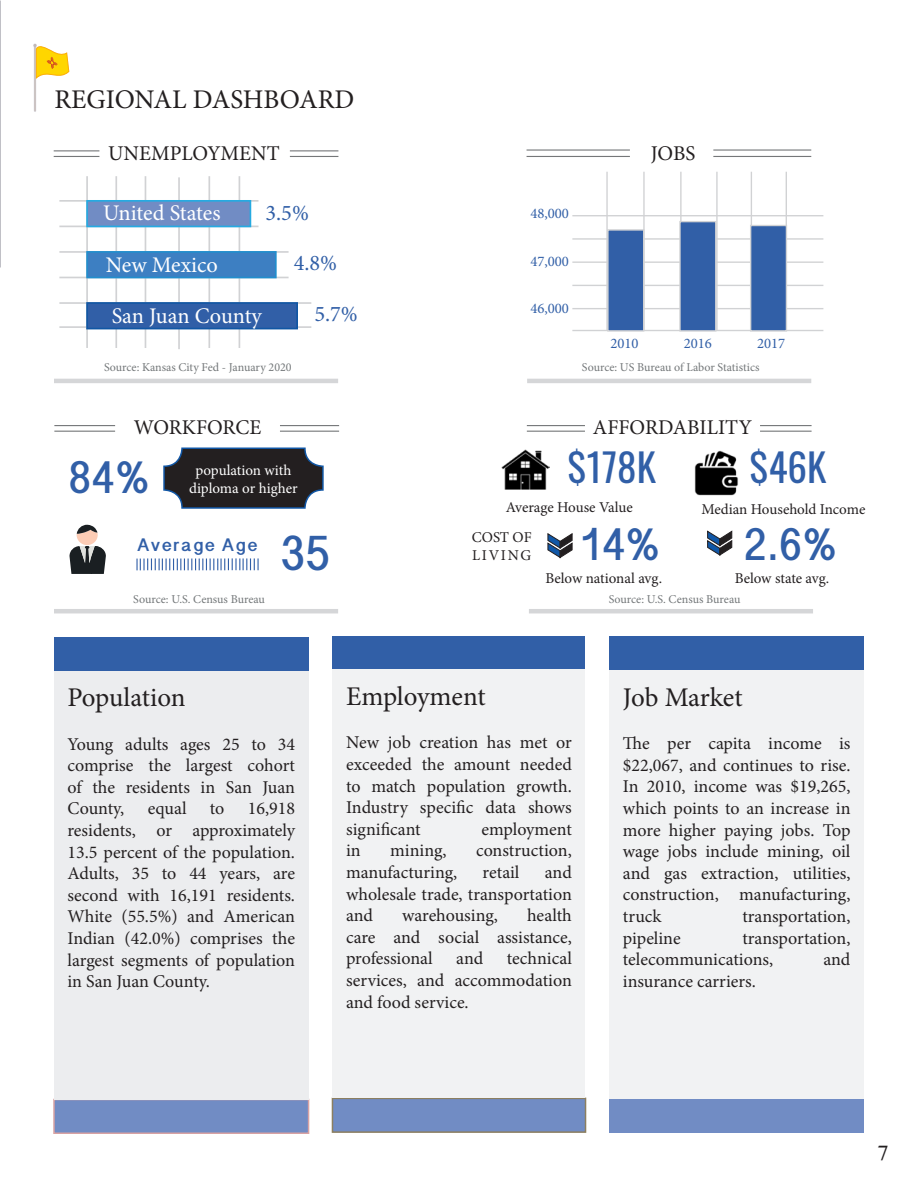
<style>
.page{position:relative;width:918px;height:1188px;background:#fff}
.page>*{position:absolute;margin:0;border:0;box-sizing:border-box;transform-origin:0 0}
.t1{font:700 50.4px "Devanagari Sangam MN";color:#315fa7;scale:.83 1}
.t2{font:700 46.8px "Devanagari Sangam MN";color:#315fa7;scale:.83 1}
.t3{font:39px "Oswald";color:#315fa7}
.t4{font:27px "Minion Pro";letter-spacing:-.005em;color:#231f20}
.t5{font:22.35px "Minion Pro";color:#fff}
.t6{font:22.35px "Minion Pro";color:#315fa7}
.t7{font:21px "Minion Pro";color:#231f20}
.t8{font:21px "Lao MN";color:#231f20}
.t9{font:18px/21.6px "Minion Pro";color:#231f20;text-align:justify}
.t10{font:700 18px "Devanagari Sangam MN";letter-spacing:.1em;color:#315fa7}
.t11{font:15px "Minion Pro";letter-spacing:-.005em;color:#231f20}
.t12{font:15px/18px "Minion Pro";color:#fff;text-align:center}
.t13{font:14.7px "Minion Pro";color:#315fa7}
.t14{font:12px "Minion Pro";letter-spacing:-.005em;color:#737779}
</style>
<div class="page">
<div style="left:53px;top:1099px;width:256px;height:35px;background:#718cc4;border:2px solid #d8a2a3"></div>
<div style="left:332px;top:1098px;width:254px;height:35px;background:#718cc4;border:2px solid #8c7f60"></div>
<div style="left:609px;top:1099px;width:255px;height:34px;background:#718cc4"></div>
<div style="left:333px;top:636px;width:252px;height:34px;background:#315fa7"></div>
<div style="left:609px;top:637px;width:255px;height:33px;background:#315fa7"></div>
<div style="left:54px;top:671px;width:255px;height:429px;background:#ecedef"></div>
<div style="left:333px;top:670px;width:252px;height:428px;background:#f1f2f3"></div>
<div style="left:609px;top:670px;width:255px;height:429px;background:#f1f2f3"></div>
<svg style="left:33px;top:43px;width:37px;height:69px"></svg>
<hr style="left:59px;top:226px;width:200px;height:1px;background:#d1d2d4">
<hr style="left:86px;top:176px;width:2px;height:172px;background:#d1d2d4">
<hr style="left:59px;top:277px;width:230px;height:1px;background:#d1d2d4">
<hr style="left:59px;top:251px;width:230px;height:2px;background:#d1d2d4">
<hr style="left:59px;top:302px;width:252px;height:2px;background:#d1d2d4">
<hr style="left:59px;top:200px;width:200px;height:2px;background:#d1d2d4">
<hr style="left:115px;top:176px;width:2px;height:172px;background:#d1d2d4">
<hr style="left:145px;top:176px;width:1px;height:172px;background:#d1d2d4">
<hr style="left:178px;top:177px;width:2px;height:172px;background:#d1d2d4">
<hr style="left:208px;top:176px;width:2px;height:172px;background:#d1d2d4">
<hr style="left:239px;top:176px;width:1px;height:172px;background:#d1d2d4">
<hr style="left:59px;top:326px;width:252px;height:2px;background:#d1d2d4">
<div style="left:86px;top:200px;width:165px;height:27px;background:#718cc4;border:2px solid #26aae1"></div>
<div style="left:86px;top:251px;width:191px;height:27px;background:#3d7fc2;border:2px solid #218ecd"></div>
<div style="left:87px;top:303px;width:210px;height:26px;background:#315fa7"></div>
<div style="left:86px;top:302px;width:212px;height:27px;border:2px solid #1157a4"></div>
<hr style="left:572px;top:238px;width:251px;height:2px;background:#d1d2d4">
<hr style="left:606px;top:172px;width:2px;height:158px;background:#d1d2d4">
<hr style="left:572px;top:285px;width:251px;height:1px;background:#d1d2d4">
<hr style="left:572px;top:261px;width:251px;height:2px;background:#d1d2d4">
<hr style="left:572px;top:308px;width:251px;height:1px;background:#d1d2d4">
<hr style="left:572px;top:215px;width:251px;height:1px;background:#d1d2d4">
<hr style="left:643px;top:172px;width:2px;height:158px;background:#d1d2d4">
<hr style="left:680px;top:172px;width:2px;height:158px;background:#d1d2d4">
<hr style="left:716px;top:172px;width:2px;height:158px;background:#d1d2d4">
<hr style="left:751px;top:172px;width:1px;height:158px;background:#d1d2d4">
<hr style="left:786px;top:172px;width:1px;height:158px;background:#d1d2d4">
<hr style="left:572px;top:330px;width:251px;height:1px;background:#d1d2d4">
<div style="left:607px;top:229px;width:37px;height:103px;background:#315fa7;border:1px solid #d1d2d4"></div>
<div style="left:679px;top:221px;width:37px;height:111px;background:#315fa7;border:1px solid #d1d2d4"></div>
<div style="left:750px;top:225px;width:37px;height:107px;background:#315fa7;border:1px solid #d1d2d4"></div>
<hr style="left:280px;top:431px;width:59px;height:1px;background:#757779">
<hr style="left:280px;top:425px;width:59px;height:1px;background:#757779">
<hr style="left:54px;top:431px;width:61px;height:1px;background:#757779">
<hr style="left:54px;top:425px;width:61px;height:1px;background:#757779">
<div style="left:164px;top:448px;width:159px;height:60px;background:#231f20;border-radius:18px"></div>
<div style="left:163px;top:448px;width:161px;height:61px;border:2px solid #1056a5;border-radius:18px"></div>
<svg style="left:136px;top:558px;width:123px;height:12px"></svg>
<div style="left:54px;top:637px;width:255px;height:34px;background:#315fa7"></div>
<svg style="left:70px;top:525px;width:36px;height:49px"></svg>
<hr style="left:290px;top:156px;width:48px;height:1px;background:#757779">
<hr style="left:290px;top:150px;width:48px;height:1px;background:#757779">
<hr style="left:54px;top:156px;width:45px;height:1px;background:#757779">
<hr style="left:54px;top:150px;width:45px;height:1px;background:#757779">
<hr style="left:713px;top:156px;width:98px;height:1px;background:#757779">
<hr style="left:713px;top:149px;width:98px;height:2px;background:#757779">
<hr style="left:527px;top:156px;width:103px;height:1px;background:#757779">
<hr style="left:527px;top:149px;width:103px;height:2px;background:#757779">
<hr style="left:527px;top:379px;width:284px;height:4px;background:#d5d6d8">
<hr style="left:54px;top:379px;width:284px;height:4px;background:#d5d6d8">
<hr style="left:54px;top:609px;width:284px;height:4px;background:#d5d6d8">
<hr style="left:529px;top:609px;width:284px;height:4px;background:#d5d6d8">
<hr style="left:760px;top:431px;width:52px;height:1px;background:#757779">
<hr style="left:760px;top:425px;width:52px;height:1px;background:#757779">
<hr style="left:527px;top:431px;width:58px;height:1px;background:#757779">
<hr style="left:527px;top:425px;width:58px;height:1px;background:#757779">
<img style="left:502px;top:450px;width:48px;height:40px">
<img style="left:694px;top:450px;width:44px;height:46px">
<svg style="left:548px;top:534px;width:24px;height:24px"></svg>
<svg style="left:708px;top:531px;width:24px;height:24px"></svg>
<p class="t4" style="left:54px;top:81px;width:302px">REGIONAL DASHBOARD</p>
<p class="t7" style="left:108px;top:140px;width:173px">UNEMPLOYMENT</p>
<p class="t7" style="left:651px;top:140px;width:46px">JOBS</p>
<p class="t5" style="left:103px;top:198px;width:119px">United States</p>
<p class="t5" style="left:106px;top:250px;width:114px">New Mexico</p>
<p class="t5" style="left:112px;top:301px;width:152px">San Juan County</p>
<p class="t6" style="left:265px;top:198px;width:45px">3.5%</p>
<p class="t6" style="left:294px;top:248px;width:45px">4.8%</p>
<p class="t6" style="left:314px;top:299px;width:45px">5.7%</p>
<p class="t13" style="left:530px;top:203px;width:40px">48,000</p>
<p class="t13" style="left:530px;top:251px;width:40px">47,000</p>
<p class="t13" style="left:530px;top:299px;width:40px">46,000</p>
<p class="t13" style="left:611px;top:334px;width:30px">2010</p>
<p class="t13" style="left:684px;top:334px;width:30px">2016</p>
<p class="t13" style="left:757px;top:334px;width:30px">2017</p>
<p class="t14" style="left:104px;top:359px;width:189px">Source: Kansas City Fed - January 2020</p>
<p class="t14" style="left:582px;top:359px;width:179px">Source: US Bureau of Labor Statistics</p>
<p class="t7" style="left:134px;top:414px;width:129px">WORKFORCE</p>
<p class="t7" style="left:593px;top:414px;width:161px">AFFORDABILITY</p>
<p class="t2" style="left:69px;top:449px;width:98px">84%</p>
<p class="t12" style="left:189px;top:461px;width:110px">population with diploma or higher</p>
<p class="t3" style="left:568px;top:433px;width:90px">$178K</p>
<p class="t3" style="left:750px;top:433px;width:78px">$46K</p>
<p class="t11" style="left:506px;top:497px;width:128px">Average House Value</p>
<p class="t11" style="left:701px;top:500px;width:165px">Median Household Income</p>
<p class="t10" style="left:138px;top:534px;width:121px">Average Age</p>
<p class="t1" style="left:281px;top:524px;width:60px">35</p>
<p class="t11" style="left:472px;top:527px;width:61px">COST OF</p>
<p class="t11" style="left:472px;top:545px;width:60px">LIVING</p>
<p class="t2" style="left:580px;top:516px;width:98px">14%</p>
<p class="t11" style="left:545px;top:569px;width:118px">Below national avg.</p>
<p class="t2" style="left:744px;top:517px;width:112px">2.6%</p>
<p class="t11" style="left:735px;top:569px;width:96px">Below state avg.</p>
<p class="t14" style="left:133px;top:591px;width:133px">Source: U.S. Census Bureau</p>
<p class="t14" style="left:609px;top:591px;width:133px">Source: U.S. Census Bureau</p>
<p class="t4" style="left:68px;top:680px;width:120px">Population</p>
<p class="t9" style="left:68px;top:733px;width:229px">Young adults ages 25 to 34 comprise the largest cohort of the residents in San Juan County,</p>
<p class="t9" style="left:148px;top:798px;width:40px">equal</p>
<p class="t9" style="left:210px;top:798px;width:16px">to</p>
<p class="t9" style="left:68px;top:798px;width:229px;text-indent:180px">16,918 residents, or approximately 13.5 percent of the population.<br>Adults, 35 to 44 years, are second with 16,191 residents.<br>White (55.5%) and American Indian (42.0%) comprises the largest segments of population in San Juan County.</p>
<p class="t4" style="left:346px;top:679px;width:141px">Employment</p>
<p class="t9" style="left:346px;top:732px;width:227px">New job creation has met or exceeded the amount needed to match population growth.<br>Industry specific data shows significant</p>
<p class="t9" style="left:481px;top:818px;width:92px">employment</p>
<p class="t9" style="left:346px;top:840px;width:16px">in</p>
<p class="t9" style="left:390px;top:840px;width:58px">mining,</p>
<p class="t9" style="left:476px;top:840px;width:97px">construction,</p>
<p class="t9" style="left:346px;top:862px;width:113px">manufacturing,</p>
<p class="t9" style="left:483px;top:862px;width:38px">retail</p>
<p class="t9" style="left:346px;top:862px;width:227px;text-indent:199px">and wholesale trade, transportation and</p>
<p class="t9" style="left:346px;top:905px;width:227px;text-indent:181px">health care and social assistance, professional</p>
<p class="t9" style="left:402px;top:905px;width:97px">warehousing,</p>
<p class="t9" style="left:346px;top:948px;width:227px;text-indent:161px">technical services, and accommodation and food service.</p>
<p class="t9" style="left:456px;top:948px;width:29px">and</p>
<p class="t4" style="left:623px;top:679px;width:121px">Job Market</p>
<p class="t9" style="left:623px;top:733px;width:229px">The per capita income is $22,067, and continues to rise.<br>In 2010, income was $19,265, which points to an increase in more higher paying jobs. Top wage jobs include mining, oil and gas extraction, utilities, construction, manufacturing, truck</p>
<p class="t9" style="left:742px;top:906px;width:110px">transportation,</p>
<p class="t9" style="left:623px;top:927px;width:59px">pipeline</p>
<p class="t9" style="left:623px;top:927px;width:229px;text-indent:119px">transportation, telecommunications,</p>
<p class="t9" style="left:823px;top:949px;width:29px">and</p>
<p class="t9" style="left:623px;top:970px;width:134px">insurance carriers.</p>
<p class="t8" style="left:877px;top:1138px;width:14px">7</p>
</div>
